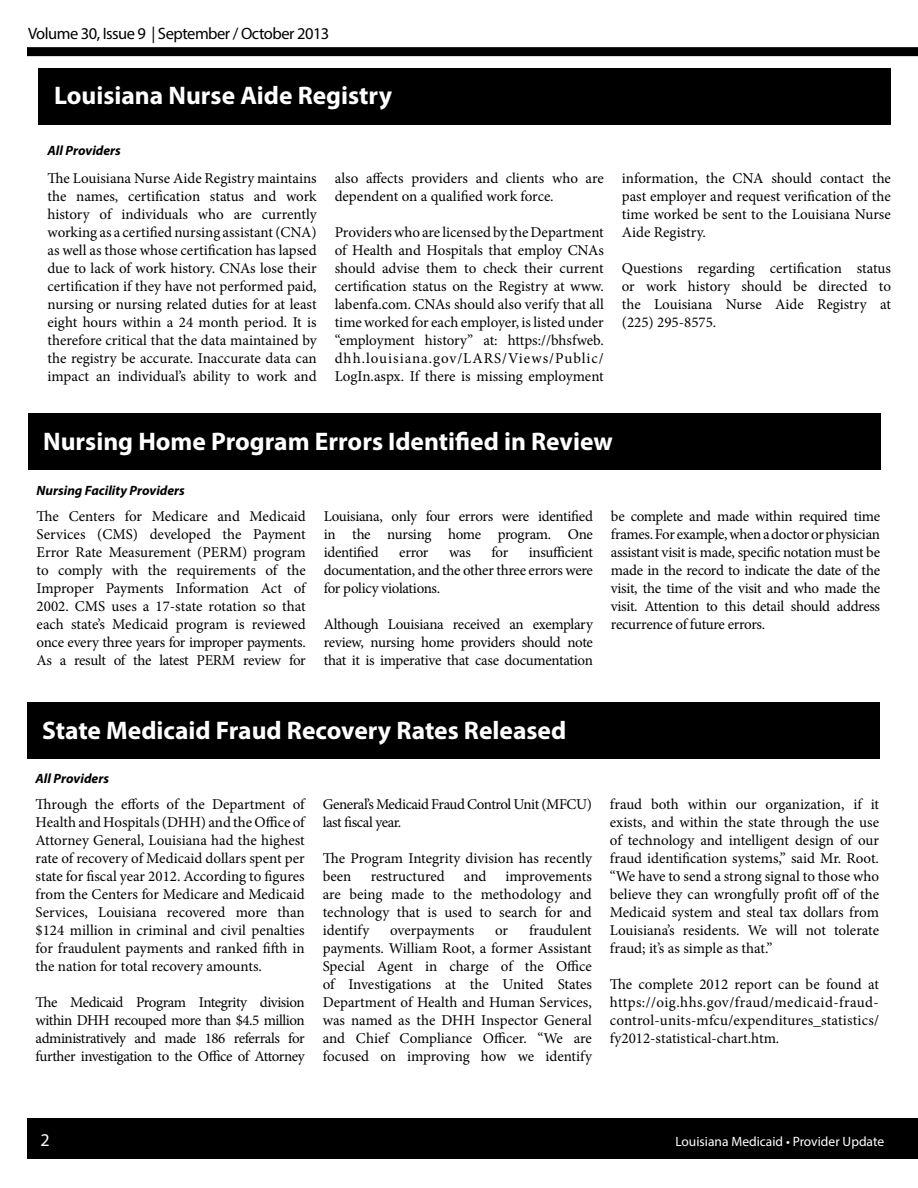
<style>
.page{position:relative;width:918px;height:1188px;background:#fff}
.page>*{position:absolute;margin:0;border:0;box-sizing:border-box;transform-origin:0 0}
.t1{font:700 25.5px "Myriad Pro";color:#fff}
.t2{font:18px "Myriad Pro";color:#fff}
.t3{font:16.5px "Myriad Pro";letter-spacing:-.03em;color:#000}
.t4{font:15px/18px "Minion Pro";letter-spacing:-.01em;color:#000;text-align:justify}
.t5{font:15px/18px "Minion Pro";letter-spacing:-.03em;color:#000}
.t6{font:italic 700 13.5px "Myriad Pro";color:#000}
.t7{font:13.5px "Myriad Pro";color:#fff}
</style>
<div class="page">
<div style="left:27px;top:1119px;width:891px;height:40px;background:#000"></div>
<div style="left:27px;top:47px;width:891px;height:9px;background:#000"></div>
<div style="left:28px;top:414px;width:852px;height:56px;background:#000"></div>
<div style="left:27px;top:702px;width:852px;height:57px;background:#000"></div>
<div style="left:39px;top:68px;width:852px;height:56px;background:#000"></div>
<p class="t3" style="left:28px;top:23px;width:303px">Volume 30, Issue 9 | September / October 2013</p>
<h1 class="t1" style="left:54px;top:79px;width:340px">Louisiana Nurse Aide Registry</h1>
<p class="t6" style="left:48px;top:142px;width:75px">All Providers</p>
<p class="t4" style="left:48px;top:169px;width:271px">The Louisiana Nurse Aide Registry maintains the names, certification status and work history of individuals who are currently working as a certified nursing assistant (CNA) as well as those whose certification has lapsed due to lack of work history. CNAs lose their certification if they have not performed paid, nursing or nursing related duties for at least eight hours within a 24 month period. It is therefore critical that the data maintained by the registry be accurate. Inaccurate data can impact an individual’s ability to work and</p>
<p class="t4" style="left:335px;top:169px;width:271px">also affects providers and clients who are dependent on a qualified work force.</p>
<p class="t4" style="left:335px;top:223px;width:271px">Providers who are licensed by the Department of Health and Hospitals that employ CNAs should advise them to check their current certification status on the Registry at www. labenfa.com. CNAs should also verify that all time worked for each employer, is listed under “employment history” at: https://bhsfweb. dhh.louisiana.gov/LARS/Views/Public/ LogIn.aspx. If there is missing employment</p>
<p class="t4" style="left:622px;top:169px;width:271px">information, the CNA should contact the past employer and request verification of the time worked be sent to the Louisiana Nurse Aide Registry.</p>
<p class="t4" style="left:622px;top:259px;width:271px">Questions regarding certification status or work history should be directed to the Louisiana Nurse Aide Registry at (225) 295-8575.</p>
<h1 class="t1" style="left:43px;top:425px;width:571px">Nursing Home Program Errors Identified in Review</h1>
<p class="t6" style="left:37px;top:481px;width:150px">Nursing Facility Providers</p>
<p class="t4" style="left:37px;top:507px;width:271px">The Centers for Medicare and Medicaid Services (CMS) developed the Payment Error Rate Measurement (PERM) program to comply with the requirements of the Improper Payments Information Act of 2002. CMS uses a 17-state rotation so that each state’s Medicaid program is reviewed once every three years for improper payments.<br>As a result of the latest PERM review for</p>
<p class="t4" style="left:324px;top:507px;width:271px">Louisiana, only four errors were identified in the nursing home program. One identified</p>
<p class="t4" style="left:324px;top:543px;width:271px;text-indent:205px">insufficient documentation, and the other three errors were for policy violations.</p>
<p class="t4" style="left:324px;top:615px;width:271px">Although Louisiana received an exemplary review, nursing home providers should note that it is imperative that case documentation</p>
<p class="t4" style="left:399px;top:543px;width:31px">error</p>
<p class="t4" style="left:449px;top:543px;width:23px">was</p>
<p class="t4" style="left:492px;top:543px;width:18px">for</p>
<p class="t4" style="left:611px;top:507px;width:271px">be complete and made within required time frames. For example, when a doctor or physician assistant visit is made, specific notation must be made in the record to indicate the date of the visit, the time of the visit and who made the visit. Attention to this detail should address recurrence of future errors.</p>
<h1 class="t1" style="left:42px;top:713px;width:526px">State Medicaid Fraud Recovery Rates Released</h1>
<p class="t6" style="left:36px;top:770px;width:75px">All Providers</p>
<p class="t4" style="left:36px;top:796px;width:271px">Through the efforts of the Department of Health and Hospitals (DHH) and the Office of Attorney General, Louisiana had the highest rate of recovery of Medicaid dollars spent per state for fiscal year 2012. According to figures from the Centers for Medicare and Medicaid Services, Louisiana recovered more than $124 million in criminal and civil penalties for fraudulent payments and ranked fifth in the nation for total recovery amounts.</p>
<p class="t4" style="left:36px;top:994px;width:271px">The Medicaid Program Integrity division within DHH recouped more than $4.5 million administratively and made 186 referrals for further investigation to the Office of Attorney</p>
<p class="t5" style="left:323px;top:796px;width:271px">General’s Medicaid Fraud Control Unit (MFCU) last fiscal year.</p>
<p class="t4" style="left:323px;top:850px;width:271px">The Program Integrity division has recently been</p>
<p class="t4" style="left:371px;top:868px;width:76px">restructured</p>
<p class="t4" style="left:464px;top:868px;width:24px">and</p>
<p class="t4" style="left:323px;top:868px;width:271px;text-indent:183px">improvements are being made to the methodology and technology that is used to search for and identify</p>
<p class="t4" style="left:323px;top:922px;width:271px;text-indent:206px">fraudulent payments. William Root, a former Assistant Special Agent in charge of the Office of Investigations at the United States Department of Health and Human Services, was named as the DHH Inspector General and Chief Compliance Officer. “We are focused on improving how we identify</p>
<p class="t4" style="left:390px;top:922px;width:86px">overpayments</p>
<p class="t4" style="left:495px;top:922px;width:15px">or</p>
<p class="t4" style="left:610px;top:796px;width:271px">fraud both within our organization, if it exists, and within the state through the use of technology and intelligent design of our fraud identification systems,” said Mr. Root. “We have to send a strong signal to those who believe they can wrongfully profit off of the Medicaid system and steal tax dollars from Louisiana’s residents. We will not tolerate fraud; it’s as simple as that.”</p>
<p class="t4" style="left:610px;top:976px;width:271px">The complete 2012 report can be found at https://oig.hhs.gov/fraud/medicaid-fraud&shy;control-units-mfcu/expenditures_statistics/ fy2012-statistical-chart.htm.</p>
<p class="t2" style="left:40px;top:1128px;width:11px">2</p>
<p class="t7" style="left:675px;top:1133px;width:210px">Louisiana Medicaid • Provider Update</p>
</div>
